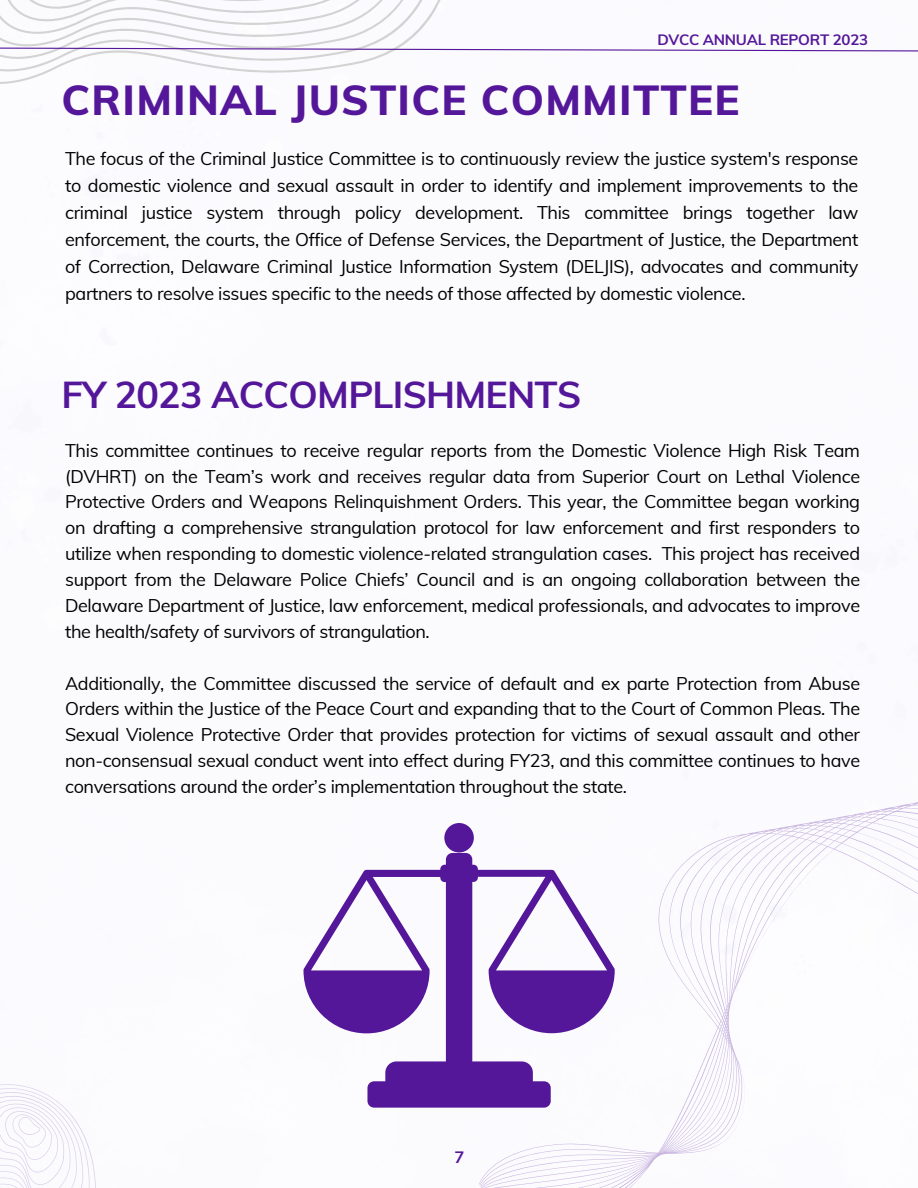
<style>
.page{position:relative;width:918px;height:1188px;background:#fff}
.page>*{position:absolute;margin:0;border:0;box-sizing:border-box;transform-origin:0 0}
.t1{font:800 42px "Muli";letter-spacing:.03em;color:#551799}
.t2{font:700 37.5px "Muli";letter-spacing:-.02em;color:#551799}
.t3{font:18px/25.8px "Muli";letter-spacing:-.02em;color:#000;text-align:justify}
.t4{font:700 16.5px "Muli";color:#551799}
.t5{font:700 15px "Muli";letter-spacing:-.02em;color:#551799}
</style>
<div class="page">
<svg style="left:0;top:0;width:441px;height:84px"></svg>
<svg style="left:0;top:47px;width:918px;height:5px"></svg>
<svg style="left:471px;top:802px;width:447px;height:386px"></svg>
<svg style="left:0;top:1084px;width:96px;height:104px"></svg>
<svg style="left:303px;top:853px;width:312px;height:255px"></svg>
<div style="left:444px;top:823px;width:30px;height:29px;background:#551799;border-radius:50%"></div>
<p class="t5" style="left:657px;top:30px;width:212px">DVCC ANNUAL REPORT 2023</p>
<p class="t1" style="left:62px;top:72px;width:680px">CRIMINAL JUSTICE COMMITTEE</p>
<p class="t3" style="left:65px;top:144px;width:795px;line-height:27px">The focus of the Criminal Justice Committee is to continuously review the justice system's response to domestic violence and sexual assault in order to identify and implement improvements to the criminal justice system through policy development. This committee brings together law enforcement, the courts, the Office of Defense Services, the Department of Justice, the Department of Correction, Delaware Criminal Justice Information System (DELJIS), advocates and community partners to resolve issues specific to the needs of those affected by domestic violence.</p>
<p class="t2" style="left:62px;top:371px;width:521px">FY 2023 ACCOMPLISHMENTS</p>
<p class="t3" style="left:65px;top:437px;width:797px">This committee continues to receive regular reports from the Domestic Violence High Risk Team (DVHRT) on the Team’s work and receives regular data from Superior Court on Lethal Violence Protective Orders and Weapons Relinquishment Orders. This year, the Committee began working on drafting a comprehensive strangulation protocol for law enforcement and first responders to utilize when responding to domestic violence-related strangulation cases. This project has received support from the Delaware Police Chiefs’ Council and is an ongoing collaboration between the Delaware Department of Justice, law enforcement, medical professionals, and advocates to improve the health/safety of survivors of strangulation.</p>
<p class="t3" style="left:65px;top:670px;width:797px">Additionally, the Committee discussed the service of default and ex parte Protection from Abuse Orders within the Justice of the Peace Court and expanding that to the Court of Common Pleas. The Sexual Violence Protective Order that provides protection for victims of sexual assault and other non-consensual sexual conduct went into effect during FY23, and this committee continues to have conversations around the order’s implementation throughout the state.</p>
<p class="t4" style="left:455px;top:1147px;width:11px">7</p>
</div>
